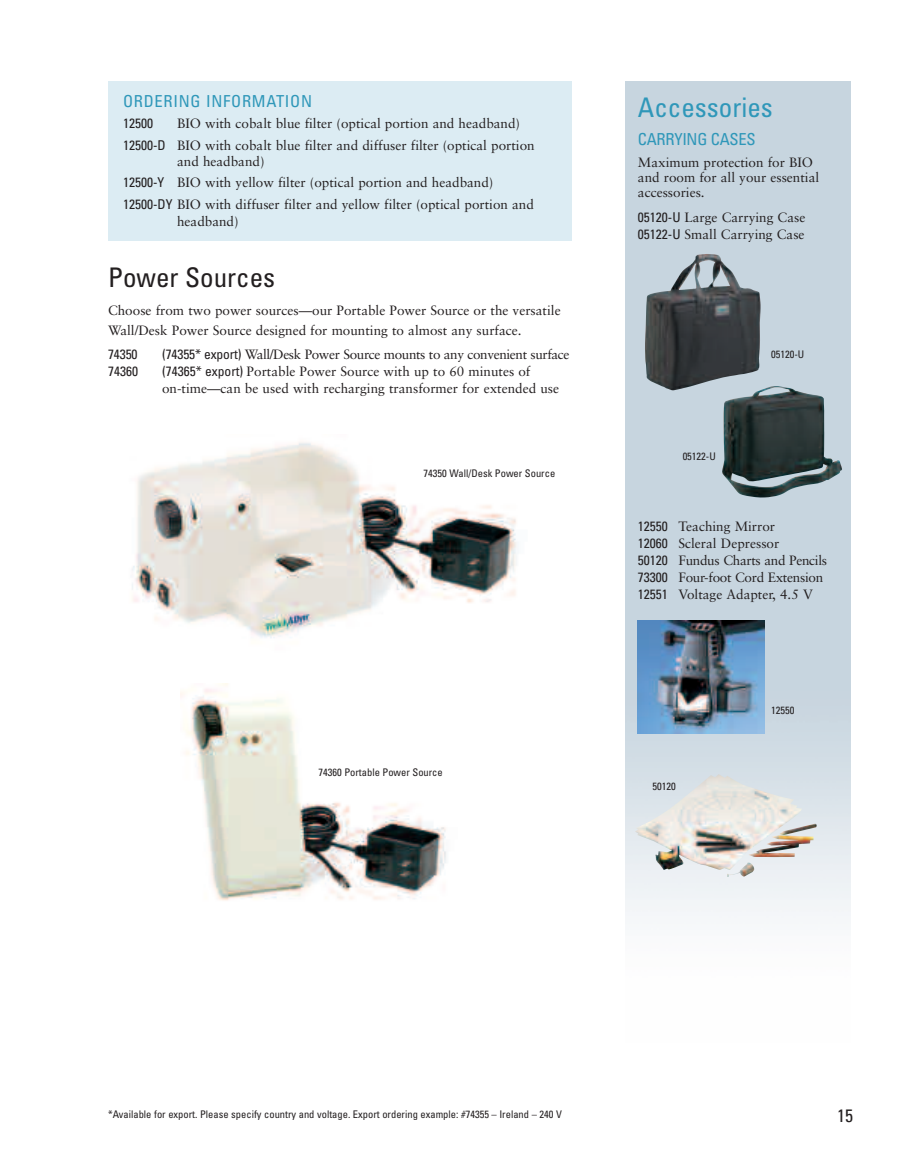
<style>
.page{position:relative;width:905px;height:1175px;background:#fff}
.page>*{position:absolute;margin:0;border:0;box-sizing:border-box;transform-origin:0 0}
.t1{font:condensed 27px "Univers";color:#231f20}
.t2{font:condensed 27px "Univers";color:#2f97b9}
.t3{font:condensed 18px "Univers";color:#231f20}
.t4{font:condensed 16.5px "Univers";letter-spacing:.045em;color:#2f97b9}
.t5{font:condensed 16.5px "Univers";letter-spacing:-.02em;color:#2f97b9}
.t6{font:13.5px/21.6px "Sabon";color:#231f20}
.t7{font:13.5px/17.1px "Sabon";letter-spacing:-.02em;color:#231f20}
.t8{font:13.5px "Sabon";letter-spacing:-.03em;color:#231f20}
.t9{font:condensed 13.5px "Univers";color:#231f20}
.t10{font:condensed 10.5px "Univers";color:#231f20}
.s1{font-family:"Univers";font-stretch:condensed}
</style>
<div class="page">
<img style="left:181px;top:683px;width:265px;height:218px">
<div style="left:108px;top:81px;width:464px;height:160px;background:#dcecf3"></div>
<img style="left:132px;top:442px;width:385px;height:196px">
<img style="left:626px;top:81px;width:224px;height:837px">
<img style="left:645px;top:254px;width:115px;height:136px">
<img style="left:635px;top:774px;width:181px;height:103px">
<img style="left:637px;top:620px;width:127px;height:114px">
<img style="left:722px;top:386px;width:120px;height:111px">
<p class="t4" style="left:123px;top:95px;width:190px">ORDERING INFORMATION</p>
<p class="t9" style="left:123px;top:119px;width:31px">12500</p>
<p class="t6" style="left:123px;top:114px;width:413px;text-indent:54px">BIO with cobalt blue filter (optical portion and headband)<br><span class="s1">12500-D</span> BIO with cobalt blue filter and diffuser filter (optical portion</p>
<p class="t6" style="left:123px;top:151px;width:412px;text-indent:54px">and headband)<br><span class="s1">12500-Y</span> BIO with yellow filter (optical portion and headband)<br><span class="s1">12500-DY</span> BIO with diffuser filter and yellow filter (optical portion and</p>
<p class="t6" style="left:177px;top:212px;width:63px">headband)</p>
<h1 class="t1" style="left:108px;top:267px;width:169px">Power Sources</h1>
<p class="t6" style="left:108px;top:302px;width:454px;line-height:19.5px">Choose from two power sources—our Portable Power Source or the versatile<br>Wall/Desk Power Source designed for mounting to almost any surface.</p>
<p class="t9" style="left:108px;top:349px;width:31px">74350</p>
<p class="t8" style="left:162px;top:348px;width:409px"><span class="s1">(74355* export)</span> Wall/Desk Power Source mounts to any convenient surface</p>
<p class="t9" style="left:108px;top:366px;width:31px">74360</p>
<p class="t6" style="left:162px;top:364px;width:398px;line-height:17.1px"><span class="s1">(74365* export)</span> Portable Power Source with up to 60 minutes of on-time—can be used with recharging transformer for extended use</p>
<p class="t10" style="left:423px;top:470px;width:133px">74350 Wall/Desk Power Source</p>
<p class="t10" style="left:318px;top:769px;width:126px">74360 Portable Power Source</p>
<h1 class="t2" style="left:638px;top:97px;width:136px">Accessories</h1>
<p class="t5" style="left:638px;top:133px;width:119px">CARRYING CASES</p>
<p class="t6" style="left:638px;top:156px;width:183px;line-height:15px">Maximum protection for BIO and room for all your essential accessories.</p>
<p class="t6" style="left:638px;top:209px;width:169px;line-height:17.1px"><span class="s1">05120-U</span> Large Carrying Case<br><span class="s1">05122-U</span> Small Carrying Case</p>
<p class="t10" style="left:682px;top:452px;width:35px">05122-U</p>
<p class="t10" style="left:771px;top:351px;width:35px">05120-U</p>
<p class="t7" style="left:638px;top:518px;width:191px"><span class="s1">12550</span> Teaching Mirror<br><span class="s1">12060</span> Scleral Depressor<br><span class="s1">50120</span> Fundus Charts and Pencils<br><span class="s1">73300</span> Four-foot Cord Extension<br><span class="s1">12551</span> Voltage Adapter, 4.5 V</p>
<p class="t10" style="left:652px;top:782px;width:25px">50120</p>
<p class="t10" style="left:771px;top:706px;width:25px">12550</p>
<p class="t10" style="left:108px;top:1110px;width:455px">*Available for export. Please specify country and voltage. Export ordering example: #74355 – Ireland – 240 V</p>
<h2 class="t3" style="left:837px;top:1108px;width:17px">15</h2>
</div>
